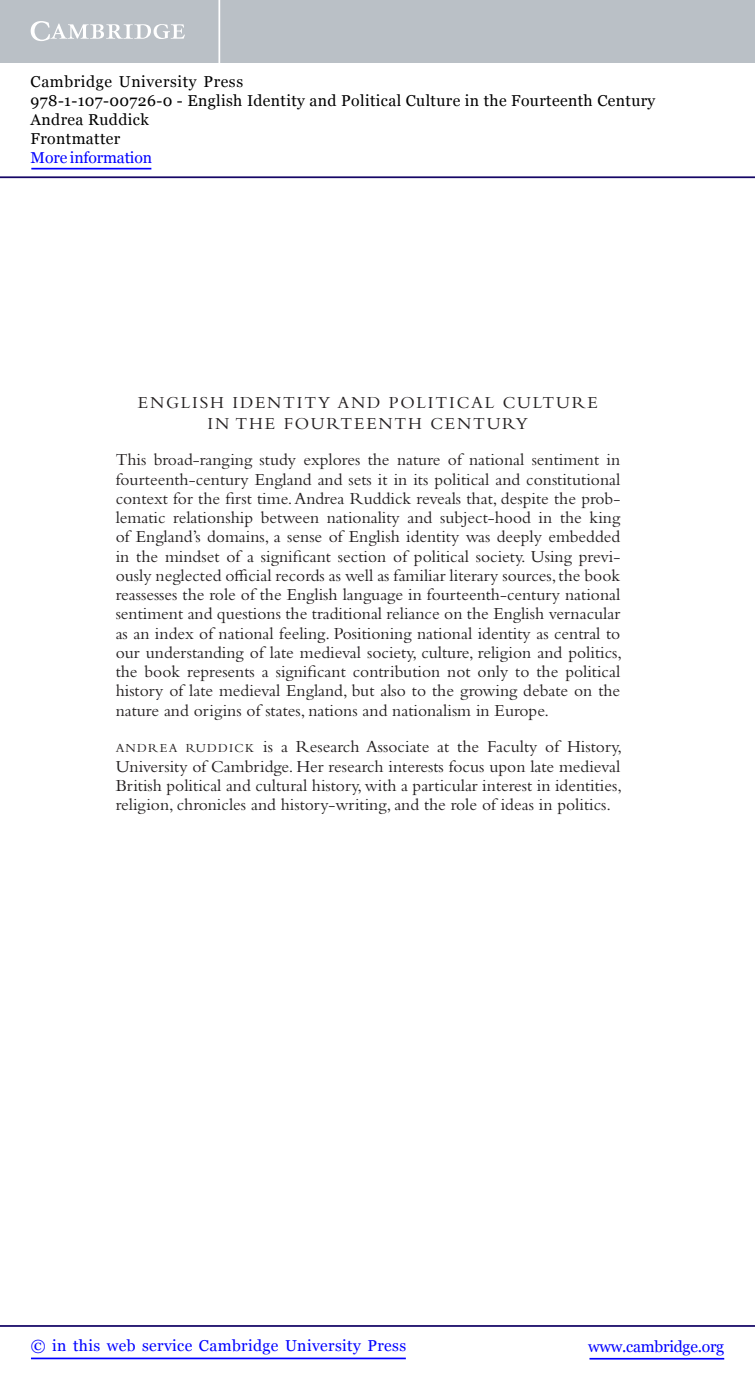
<style>
.page{position:relative;width:755px;height:1385px;background:#fff}
.page>*{position:absolute;margin:0;border:0;box-sizing:border-box;transform-origin:0 0}
.t1{font:17.5px/19.2px "Bembo Std";color:#231f20;text-align:justify}
.t2{font:17.5px/21px "Bembo Std";letter-spacing:.12em;color:#231f20;text-align:center}
.t3{font:15.75px/18.9px "Georgia";letter-spacing:.025em;color:#000}
.t4{font:15.75px "Georgia";letter-spacing:.025em;color:#00f}
.t5{font:15.75px "Georgia";letter-spacing:-.015em;color:#00f}
.t6{font:15.75px "Georgia";letter-spacing:-.01em;color:#00f}
.s1{font-size:12.78px}
</style>
<div class="page">
<hr style="left:589px;top:1358px;width:134px;height:1px;background:#00f">
<hr style="left:0;top:1325px;width:754px;height:2px;background:#150666">
<hr style="left:31px;top:1357px;width:374px;height:2px;background:#00f">
<div style="left:0;top:0;width:754px;height:63px;background:#bac0c6"></div>
<svg style="left:31px;top:21px;width:154px;height:20px"></svg>
<hr style="left:218px;top:0;width:2px;height:63px;background:#fff">
<hr style="left:0;top:176px;width:754px;height:2px;background:#150666">
<hr style="left:31px;top:168px;width:120px;height:1px;background:#00f">
<p class="t3" style="left:31px;top:72px;width:625px">Cambridge University Press<br>978-1-107-00726-0 - English Identity and Political Culture in the Fourteenth Century Andrea Ruddick<br>Frontmatter</p>
<p class="t6" style="left:31px;top:148px;width:123px">More information</p>
<p class="t2" style="left:138px;top:393px;width:458px">ENGLISH IDENTITY AND POLITICAL CULTURE<br>IN THE FOURTEENTH CENTURY</p>
<p class="t1" style="left:116px;top:452px;width:507px">This broad-ranging study explores the nature of national sentiment in fourteenth-century England and sets it in its political and constitutional context for the first time. Andrea Ruddick reveals that, despite the prob&shy;lematic relationship between nationality and subject-hood in the king of England’s domains, a sense of English identity was deeply embedded in the mindset of a significant section of political society. Using previ&shy;ously neglected official records as well as familiar literary sources, the book re assesses the role of the English language in fourteenth-century national sentiment and questions the traditional reliance on the English vernacular as an index of national feeling. Positioning national identity as central to our understanding of late medieval society, culture, religion and politics, the book represents a significant contribution not only to the political history of late medieval England, but also to the growing debate on the nature and origins of states, nations and nationalism in Europe.</p>
<p class="t1" style="left:116px;top:739px;width:507px"><span class="s1">ANDR E A RUDDICK</span> is a Research Associate at the Faculty of History, University of Cambridge. Her research interests focus upon late medieval British political and cultural history, with a particular interest in identities, religion, chronicles and history-writing, and the role of ideas in politics.</p>
<p class="t4" style="left:31px;top:1337px;width:376px">© in this web service Cambridge University Press</p>
<p class="t5" style="left:587px;top:1337px;width:137px">www.cambridge.org</p>
</div>
